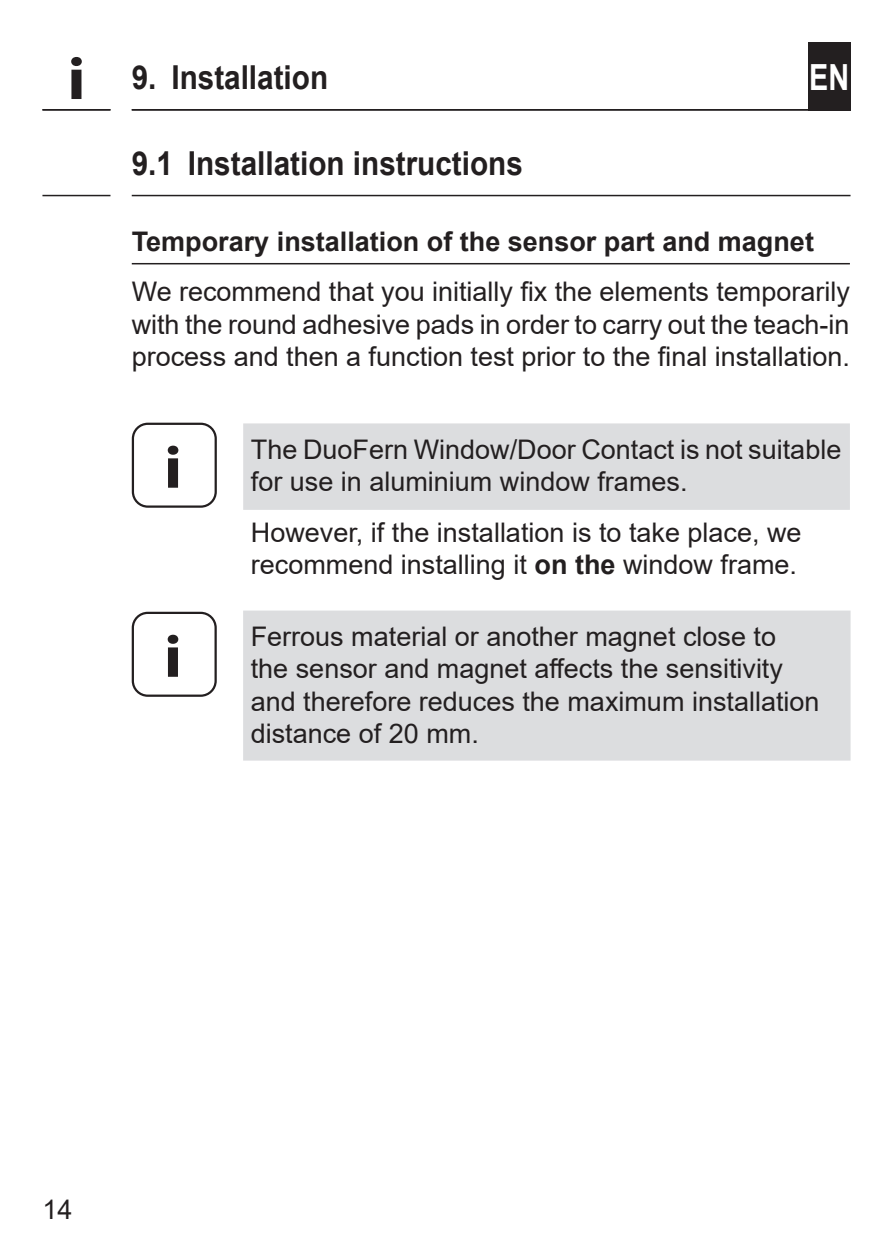
<style>
.page{position:relative;width:893px;height:1259px;background:#fff}
.page>*{position:absolute;margin:0;border:0;box-sizing:border-box;transform-origin:0 0}
.INFO-Icon{font:700 60px "Myriad Pro";color:#231f20;scale:1.1 1}
.t1{font:700 36px "Arial";color:#fff;scale:.8 1}
.t2{font:700 33px "Arial";color:#231f20;scale:.9 1}
.Fließtext_-_DE{font:27px/32.4px "Arial";color:#231f20;text-align:justify}
.Nützliche_Infos_-_DE{font:27px/32.4px "Arial";color:#231f20}
.Untertitel_mit_Linie{font:700 27px "Arial";color:#231f20}
.s1{font-weight:700}
</style>
<div class="page">
<hr style="left:132px;top:109px;width:719px;height:2px;background:#231f20">
<div style="left:808px;top:42px;width:42px;height:69px;background:#231f20"></div>
<hr style="left:42px;top:109px;width:68px;height:2px;background:#231f20">
<svg style="left:42px;top:195px;width:808px;height:1px"></svg>
<hr style="left:132px;top:263px;width:718px;height:1px;background:#231f20">
<div style="left:243px;top:423px;width:607px;height:87px;background:#dcdddf"></div>
<div style="left:132px;top:423px;width:85px;height:85px;border:2px solid #231f20;border-radius:15px"></div>
<div style="left:243px;top:610px;width:608px;height:150px;background:#dcdddf"></div>
<div style="left:132px;top:612px;width:85px;height:85px;border:2px solid #231f20;border-radius:15px"></div>
<p class="INFO-Icon" style="left:67px;top:45px;width:18px">i</p>
<p class="t2" style="left:132px;top:54px;width:220px">9. Installation</p>
<h2 class="t1" style="left:809px;top:52px;width:52px">EN</h2>
<p class="t2" style="left:132px;top:140px;width:436px">9.1 Installation instructions</p>
<p class="Untertitel_mit_Linie" style="left:132px;top:222px;width:684px">Temporary installation of the sensor part and magnet</p>
<p class="Fließtext_-_DE" style="left:132px;top:275px;width:720px">We recommend that you initially fix the elements temporarily with the round adhesive pads in order to carry out the teach-in process and then a function test prior to the final installation.</p>
<p class="INFO-Icon" style="left:164px;top:434px;width:18px">i</p>
<p class="Nützliche_Infos_-_DE" style="left:251px;top:433px;width:592px">The DuoFern Window/Door Contact is not suitable for use in aluminium window frames.</p>
<p class="Fließtext_-_DE" style="left:251px;top:515px;width:552px">However, if the installation is to take place, we recommend installing it <span class="s1">on the</span> window frame.</p>
<p class="INFO-Icon" style="left:164px;top:623px;width:18px">i</p>
<p class="Nützliche_Infos_-_DE" style="left:251px;top:620px;width:570px">Ferrous material or another magnet close to the sensor and magnet affects the sensitivity and therefore reduces the maximum installation distance of 20 mm.</p>
<p class="Fließtext_-_DE" style="left:43px;top:1193px;width:32px">14</p>
</div>
